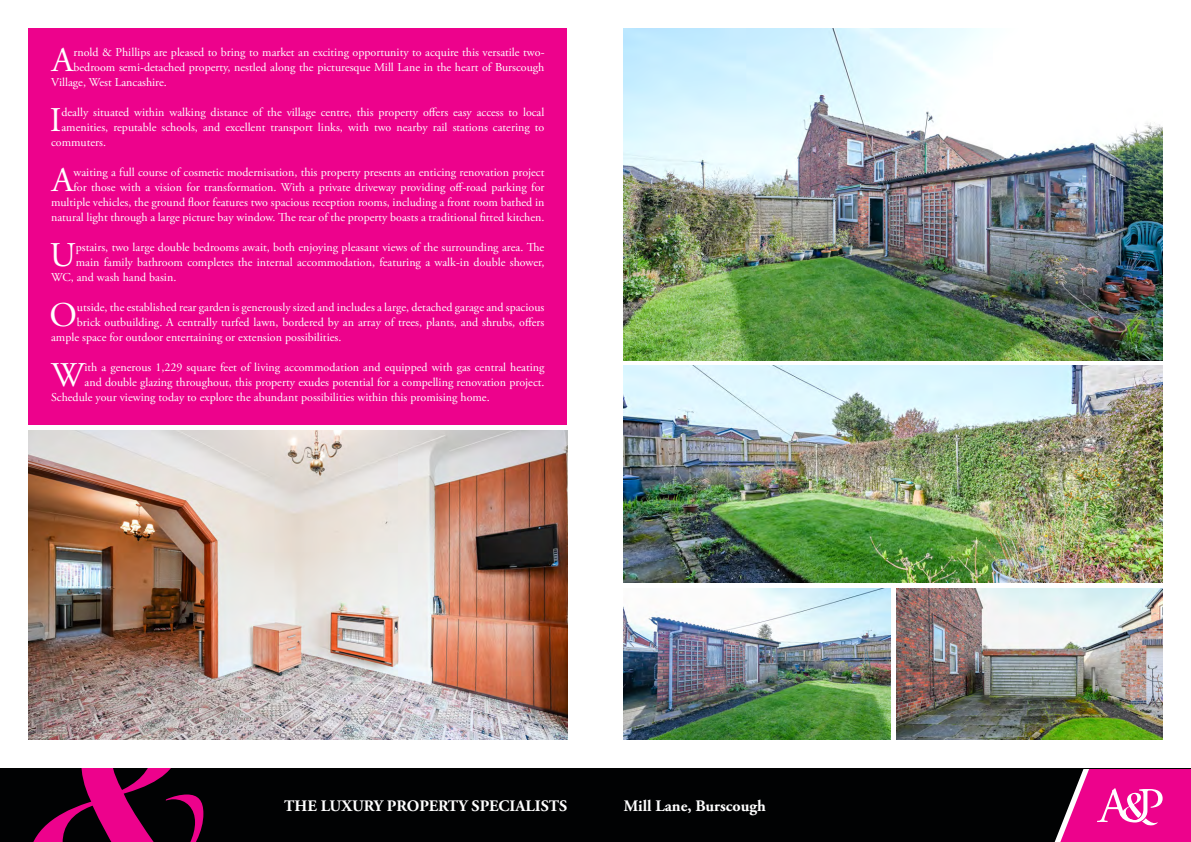
<style>
.page{position:relative;width:1191px;height:842px;background:#fff}
.page>*{position:absolute;margin:0;border:0;box-sizing:border-box;transform-origin:0 0}
.t1{font:34.6px "Adobe Garamond Pro";color:#fff}
.t2{font:700 16px "Adobe Garamond Pro";color:#fff}
.t3{font:12px/15px "Adobe Garamond Pro";color:#fff;text-align:right}
</style>
<div class="page">
<div style="left:0;top:769px;width:1191px;height:73px;background:#010203"></div>
<svg style="left:33px;top:769px;width:171px;height:73px"></svg>
<svg style="left:1054px;top:769px;width:137px;height:73px;background:#d51e89"></svg>
<img style="left:28px;top:431px;width:539px;height:309px">
<div style="left:28px;top:28px;width:539px;height:397px;background:#ed028c"></div>
<img style="left:624px;top:28px;width:538px;height:333px">
<img style="left:896px;top:588px;width:266px;height:152px">
<img style="left:624px;top:588px;width:266px;height:152px">
<img style="left:624px;top:366px;width:538px;height:217px">
<p class="t1" style="left:52px;top:40px;width:23px">A</p>
<p class="t3" style="left:73px;top:46px;width:472px">rnold &amp; Phillips are pleased to bring to market an exciting opportunity to acquire this versatile two-</p>
<p class="t3" style="left:73px;top:61px;width:472px">bedroom semi-detached property, nestled along the picturesque Mill Lane in the heart of Burscough</p>
<p class="t3" style="left:51px;top:76px;width:117px">Village, West Lancashire.</p>
<p class="t1" style="left:50px;top:100px;width:13px">I</p>
<p class="t3" style="left:61px;top:106px;width:484px">deally situated within walking distance of the village centre, this property offers easy access to local</p>
<p class="t3" style="left:61px;top:121px;width:484px">amenities, reputable schools, and excellent transport links, with two nearby rail stations catering to</p>
<p class="t3" style="left:51px;top:136px;width:56px">commuters.</p>
<p class="t1" style="left:52px;top:160px;width:23px">A</p>
<p class="t3" style="left:51px;top:166px;width:495px">waiting a full course of cosmetic modernisation, this property presents an enticing renovation project<br>for those with a vision for transformation. With a private driveway providing off-road parking for multiple vehicles, the ground floor features two spacious reception rooms, including a front room bathed in natural light through a large picture bay window. The rear of the property boasts a traditional fitted kitchen.</p>
<p class="t1" style="left:50px;top:235px;width:27px">U</p>
<p class="t3" style="left:76px;top:241px;width:470px">pstairs, two large double bedrooms await, both enjoying pleasant views of the surrounding area. The</p>
<p class="t3" style="left:76px;top:256px;width:470px">main family bathroom completes the internal accommodation, featuring a walk-in double shower,</p>
<p class="t3" style="left:51px;top:271px;width:127px">WC, and wash hand basin.</p>
<p class="t1" style="left:49px;top:295px;width:29px">O</p>
<p class="t3" style="left:77px;top:301px;width:469px">utside, the established rear garden is generously sized and includes a large, detached garage and spacious</p>
<p class="t3" style="left:77px;top:316px;width:469px">brick outbuilding. A centrally turfed lawn, bordered by an array of trees, plants, and shrubs, offers</p>
<p class="t3" style="left:51px;top:331px;width:292px">ample space for outdoor entertaining or extension possibilities.</p>
<p class="t1" style="left:51px;top:355px;width:35px">W</p>
<p class="t3" style="left:84px;top:361px;width:461px">ith a generous 1,229 square feet of living accommodation and equipped with gas central heating</p>
<p class="t3" style="left:84px;top:376px;width:461px">and double glazing throughout, this property exudes potential for a compelling renovation project.</p>
<p class="t3" style="left:51px;top:391px;width:440px">Schedule your viewing today to explore the abundant possibilities within this promising home.</p>
<p class="t2" style="left:284px;top:797px;width:284px">THE LUXURY PROPERTY SPECIALISTS</p>
<p class="t2" style="left:624px;top:797px;width:143px">Mill Lane, Burscough</p>
</div>
